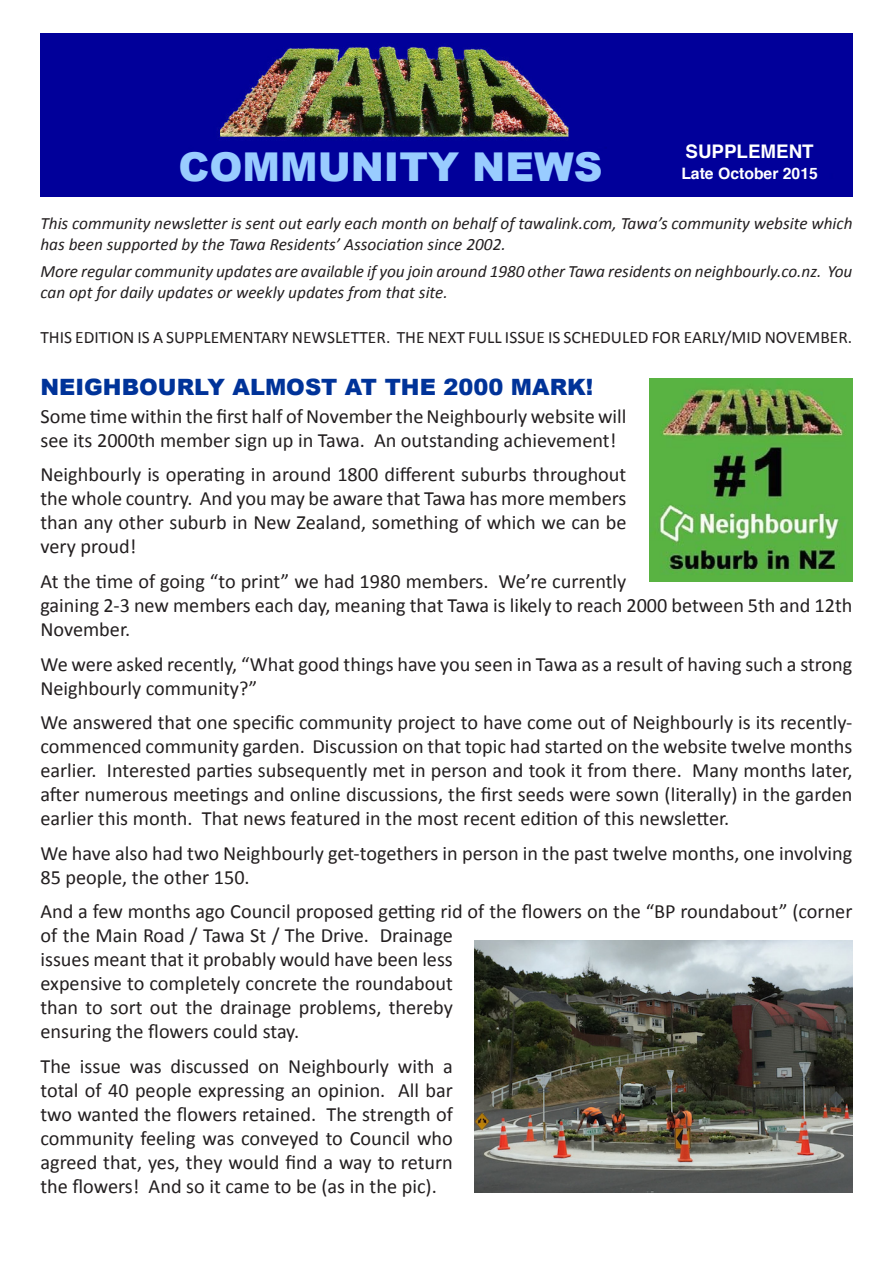
<style>
.page{position:relative;width:893px;height:1263px;background:#fff}
.page>*{position:absolute;margin:0;border:0;box-sizing:border-box;transform-origin:0 0}
.t1{font:900 39.75px "Arial";color:#9cf}
.t2{font:900 22.5px "Arial";color:#039}
.t3{font:20.25px/24px "Calibri";color:#231f20}
.t4{font:700 18.75px "Helvetica";color:#fff}
.t5{font:17.4px "Calibri";color:#231f20}
.t6{font:italic 17.25px/20.7px "Calibri";color:#231f20}
.t7{font:700 15.75px "Helvetica";color:#fff}
</style>
<div class="page">
<img style="left:40px;top:34px;width:813px;height:162px">
<img style="left:650px;top:378px;width:203px;height:203px">
<img style="left:474px;top:941px;width:378px;height:252px">
<p class="t1" style="left:179px;top:137px;width:425px">COMMUNITY NEWS</p>
<p class="t4" style="left:686px;top:136px;width:130px">SUPPLEMENT</p>
<p class="t7" style="left:681px;top:161px;width:138px">Late October 2015</p>
<p class="t6" style="left:40px;top:212px;width:814px">This community newsletter is sent out early each month on behalf of tawalink.com, Tawa’s community website which has been supported by the Tawa Residents’ Association since 2002.</p>
<p class="t6" style="left:40px;top:260px;width:813px">More regular community updates are available if you join around 1980 other Tawa residents on neighbourly.co.nz. You can opt for daily updates or weekly updates from that site.</p>
<p class="t5" style="left:40px;top:326px;width:813px">THIS EDITION IS A SUPPLEMENTARY NEWSLETTER. THE NEXT FULL ISSUE IS SCHEDULED FOR EARLY/MID NOVEMBER.</p>
<p class="t2" style="left:40px;top:370px;width:554px">NEIGHBOURLY ALMOST AT THE 2000 MARK!</p>
<p class="t3" style="left:40px;top:403px;width:587px">Some time within the first half of November the Neighbourly website will see its 2000th member sign up in Tawa. An outstanding achievement!</p>
<p class="t3" style="left:40px;top:462px;width:587px;text-align:justify">Neighbourly is operating in around 1800 different suburbs throughout the whole country. And you may be aware that Tawa has more members than any other suburb in New Zealand, something of which we can be very proud!</p>
<p class="t3" style="left:40px;top:568px;width:587px">At the time of going “to print” we had 1980 members. We’re currently</p>
<p class="t3" style="left:40px;top:592px;width:813px">gaining 2-3 new members each day, meaning that Tawa is likely to reach 2000 between 5th and 12th<br>November.</p>
<p class="t3" style="left:40px;top:651px;width:813px">We were asked recently, “What good things have you seen in Tawa as a result of having such a strong<br>Neighbourly community?”</p>
<p class="t3" style="left:40px;top:709px;width:814px;text-align:justify">We answered that one specific community project to have come out of Neighbourly is its recently&shy;commenced community garden. Discussion on that topic had started on the website twelve months earlier. Interested parties subsequently met in person and took it from there. Many months later, after numerous meetings and online discussions, the first seeds were sown (literally) in the garden earlier this month. That news featured in the most recent edition of this newsletter.</p>
<p class="t3" style="left:40px;top:840px;width:813px">We have also had two Neighbourly get-togethers in person in the past twelve months, one involving<br>85 people, the other 150.</p>
<p class="t3" style="left:40px;top:899px;width:813px">And a few months ago Council proposed getting rid of the flowers on the “BP roundabout” (corner</p>
<p class="t3" style="left:40px;top:923px;width:414px;text-align:justify">of the Main Road / Tawa St / The Drive. Drainage issues meant that it probably would have been less expensive to completely concrete the roundabout than to sort out the drainage problems, thereby ensuring the flowers could stay.</p>
<p class="t3" style="left:40px;top:1053px;width:414px;text-align:justify">The issue was discussed on Neighbourly with a total of 40 people expressing an opinion. All bar two wanted the flowers retained. The strength of community feeling was conveyed to Council who agreed that, yes, they would find a way to return the flowers! And so it came to be (as in the pic).</p>
</div>
